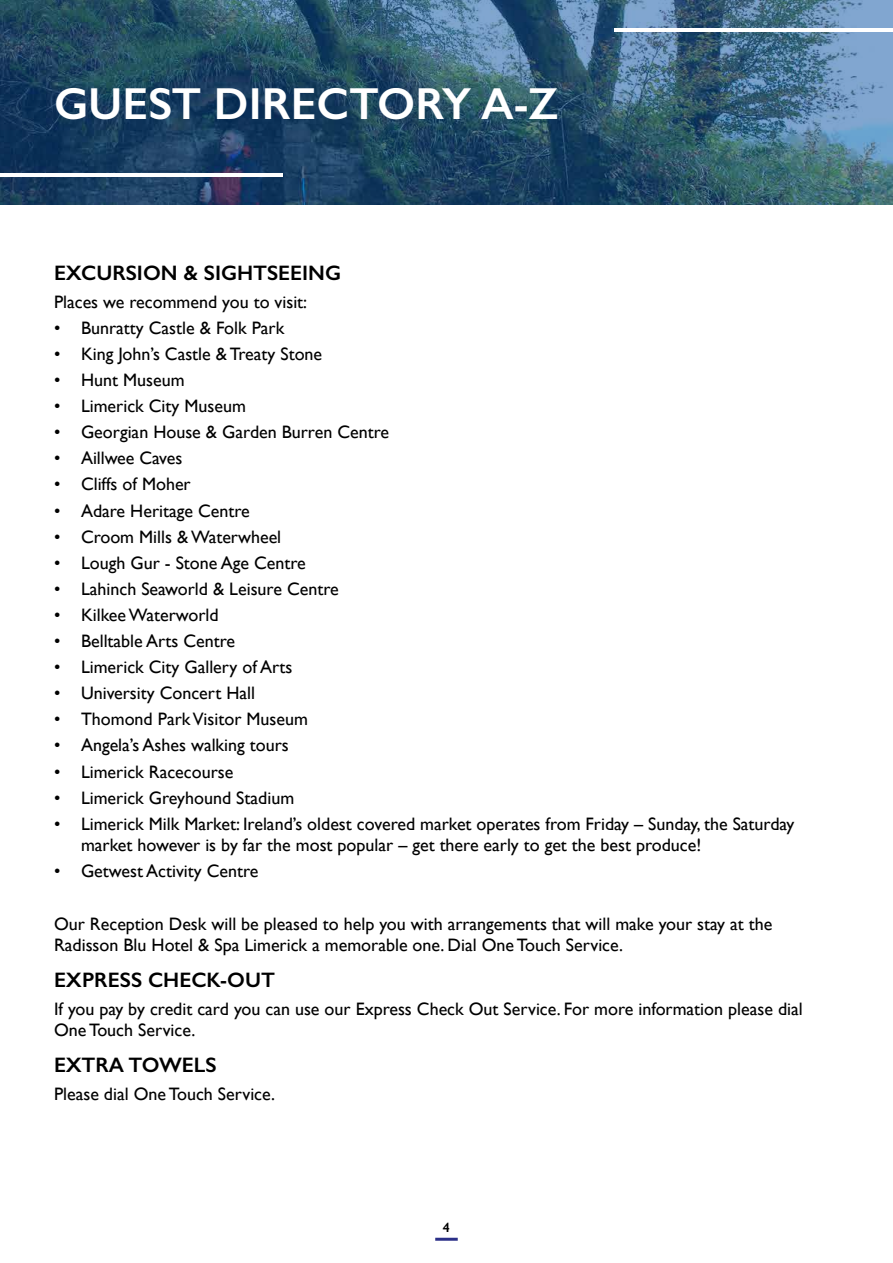
<style>
.page{position:relative;width:893px;height:1263px;background:#fff}
.page>*{position:absolute;margin:0;border:0;box-sizing:border-box;transform-origin:0 0}
.t1{font:600 45px "Gill Sans";color:#fff}
.t2{font:600 21px "Gill Sans";color:#000}
.t3{font:18px/21.6px "Gill Sans";color:#000}
.t4{font:600 13.5px "Gill Sans";color:#000}
</style>
<div class="page">
<svg style="left:0;top:0;width:893px;height:204px;background:#305874"></svg>
<hr style="left:0;top:173px;width:283px;height:4px;background:#fff">
<hr style="left:614px;top:28px;width:279px;height:4px;background:#fff">
<hr style="left:435px;top:1238px;width:23px;height:3px;background:#2b3088">
<h1 class="t1" style="left:54px;top:76px;width:506px">GUEST DIRECTORY A-Z</h1>
<p class="t2" style="left:54px;top:260px;width:289px">EXCURSION &amp; SIGHTSEEING</p>
<p class="t3" style="left:54px;top:291px;width:255px">Places we recommend you to visit:</p>
<p class="t3" style="left:54px;top:317px;width:232px">• Bunratty Castle &amp; Folk Park</p>
<p class="t3" style="left:54px;top:343px;width:270px">• King John’s Castle &amp; Treaty Stone</p>
<p class="t3" style="left:54px;top:369px;width:132px">• Hunt Museum</p>
<p class="t3" style="left:54px;top:395px;width:193px">• Limerick City Museum</p>
<p class="t3" style="left:54px;top:421px;width:337px">• Georgian House &amp; Garden Burren Centre</p>
<p class="t3" style="left:54px;top:447px;width:130px">• Aillwee Caves</p>
<p class="t3" style="left:54px;top:473px;width:138px">• Cliffs of Moher</p>
<p class="t3" style="left:54px;top:499px;width:197px">• Adare Heritage Centre</p>
<p class="t3" style="left:54px;top:526px;width:229px">• Croom Mills &amp; Waterwheel</p>
<p class="t3" style="left:54px;top:552px;width:253px">• Lough Gur - Stone Age Centre</p>
<p class="t3" style="left:54px;top:578px;width:286px">• Lahinch Seaworld &amp; Leisure Centre</p>
<p class="t3" style="left:54px;top:604px;width:166px">• Kilkee Waterworld</p>
<p class="t3" style="left:54px;top:630px;width:183px">• Belltable Arts Centre</p>
<p class="t3" style="left:54px;top:656px;width:240px">• Limerick City Gallery of Arts</p>
<p class="t3" style="left:54px;top:682px;width:203px">• University Concert Hall</p>
<p class="t3" style="left:54px;top:708px;width:255px">• Thomond Park Visitor Museum</p>
<p class="t3" style="left:54px;top:734px;width:236px">• Angela’s Ashes walking tours</p>
<p class="t3" style="left:54px;top:760px;width:181px">• Limerick Racecourse</p>
<p class="t3" style="left:54px;top:787px;width:242px">• Limerick Greyhound Stadium</p>
<p class="t3" style="left:81px;top:813px;width:715px;text-indent:-27px">• Limerick Milk Market: Ireland’s oldest covered market operates from Friday – Sunday, the Saturday market however is by far the most popular – get there early to get the best produce!</p>
<p class="t3" style="left:54px;top:860px;width:206px">• Getwest Activity Centre</p>
<p class="t3" style="left:54px;top:913px;width:720px">Our Reception Desk will be pleased to help you with arrangements that will make your stay at the<br>Radisson Blu Hotel &amp; Spa Limerick a memorable one. Dial One Touch Service.</p>
<p class="t2" style="left:54px;top:967px;width:223px">EXPRESS CHECK-OUT</p>
<p class="t3" style="left:54px;top:997px;width:750px">If you pay by credit card you can use our Express Check Out Service. For more information please dial<br>One Touch Service.</p>
<p class="t2" style="left:54px;top:1052px;width:164px">EXTRA TOWELS</p>
<p class="t3" style="left:54px;top:1082px;width:223px">Please dial One Touch Service.</p>
<p class="t4" style="left:443px;top:1219px;width:9px">4</p>
</div>
